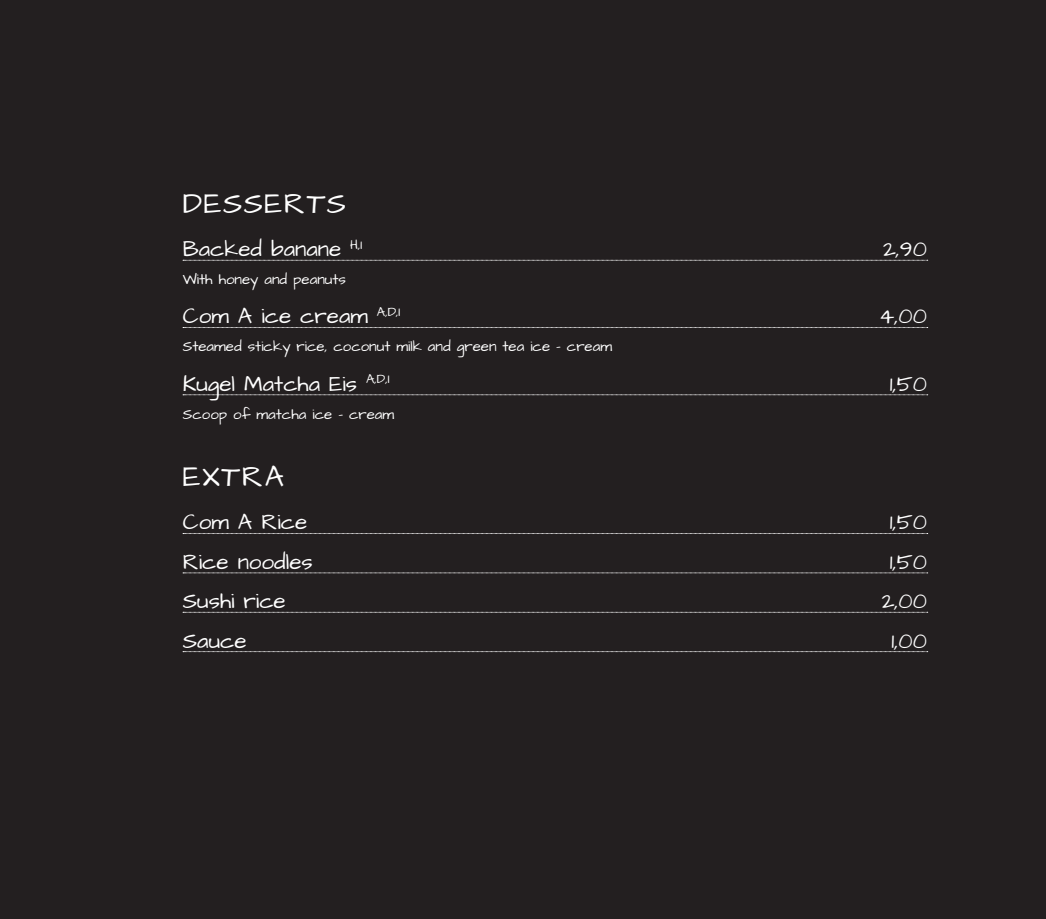
<style>
.page{position:relative;width:1046px;height:919px;background:#fff}
.page>*{position:absolute;margin:0;border:0;box-sizing:border-box;transform-origin:0 0}
.üb{font:30px "Architects Daughter";letter-spacing:.05em;color:#fff}
.kl__ueb{font:22.5px "Architects Daughter";color:#fff}
.en_besch{font:15px "Architects Daughter";color:#fff}
</style>
<div class="page">
<div style="left:0;top:0;width:1046px;height:918px;background:#231f20"></div>
<svg style="left:183px;top:260px;width:745px;height:1px"></svg>
<svg style="left:183px;top:327px;width:745px;height:1px"></svg>
<svg style="left:183px;top:394px;width:745px;height:1px"></svg>
<svg style="left:183px;top:533px;width:745px;height:1px"></svg>
<svg style="left:183px;top:572px;width:745px;height:1px"></svg>
<svg style="left:183px;top:612px;width:745px;height:1px"></svg>
<svg style="left:183px;top:651px;width:745px;height:1px"></svg>
<p class="üb" style="left:183px;top:183px;width:165px">DESSERTS</p>
<p class="kl__ueb" style="left:183px;top:234px;width:181px">Backed banane <sup>H,I</sup></p>
<p class="kl__ueb" style="left:883px;top:234px;width:45px">2,90</p>
<p class="en_besch" style="left:183px;top:269px;width:165px">With honey and peanuts</p>
<p class="kl__ueb" style="left:183px;top:301px;width:219px">Com A ice cream <sup>A,D,I</sup></p>
<p class="kl__ueb" style="left:879px;top:301px;width:49px">4,00</p>
<p class="en_besch" style="left:183px;top:336px;width:431px">Steamed sticky rice, coconut milk and green tea ice - cream</p>
<p class="kl__ueb" style="left:183px;top:368px;width:208px">Kugel Matcha Eis <sup>A,D,I</sup></p>
<p class="kl__ueb" style="left:890px;top:368px;width:39px">1,50</p>
<p class="en_besch" style="left:183px;top:404px;width:213px">Scoop of matcha ice - cream</p>
<p class="üb" style="left:183px;top:456px;width:103px">EXTRA</p>
<p class="kl__ueb" style="left:183px;top:507px;width:126px">Com A Rice</p>
<p class="kl__ueb" style="left:890px;top:507px;width:39px">1,50</p>
<p class="kl__ueb" style="left:183px;top:546px;width:131px">Rice noodles</p>
<p class="kl__ueb" style="left:890px;top:546px;width:39px">1,50</p>
<p class="kl__ueb" style="left:183px;top:586px;width:104px">Sushi rice</p>
<p class="kl__ueb" style="left:882px;top:586px;width:47px">2,00</p>
<p class="kl__ueb" style="left:183px;top:625px;width:65px">Sauce</p>
<p class="kl__ueb" style="left:892px;top:625px;width:37px">1,00</p>
</div>
